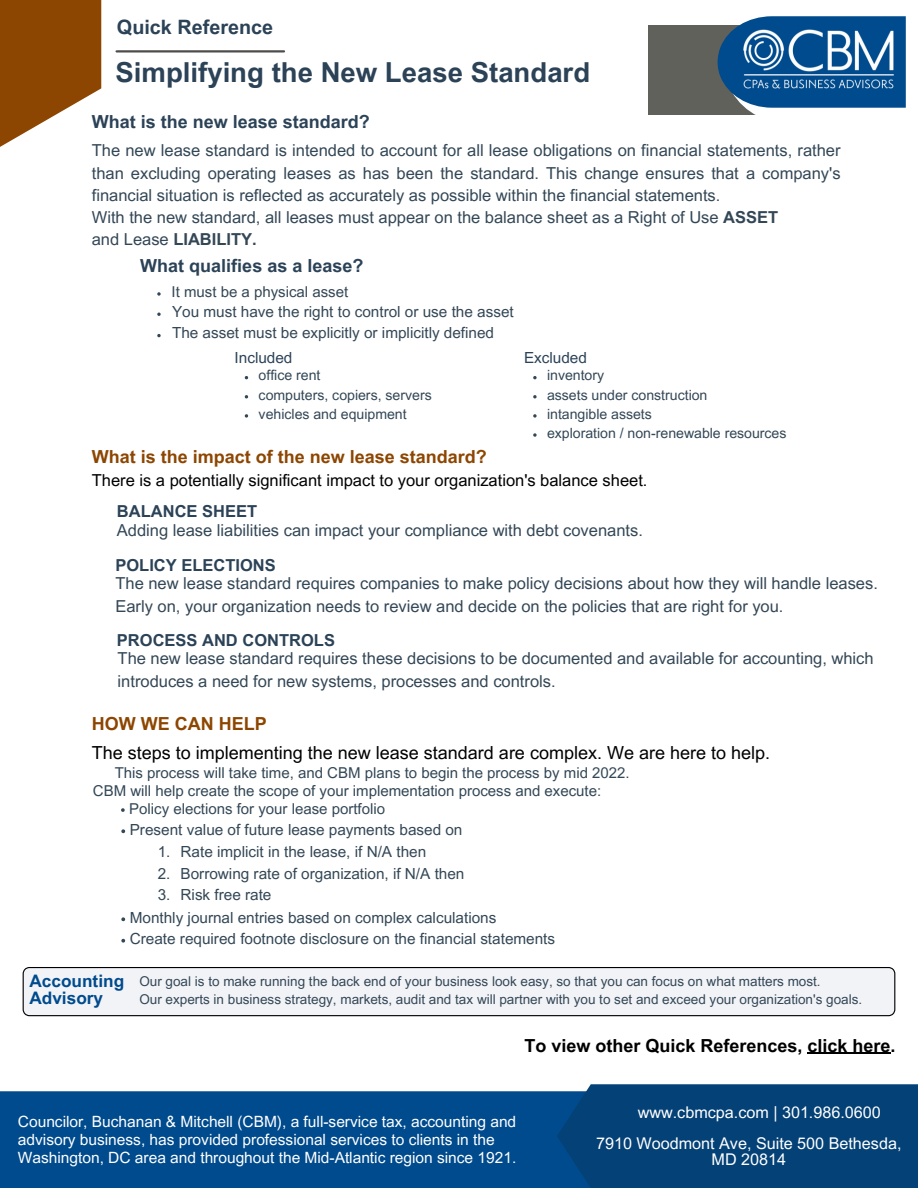
<style>
.page{position:relative;width:918px;height:1188px;background:#fff}
.page>*{position:absolute;margin:0;border:0;box-sizing:border-box;transform-origin:0 0}
.t1{font:700 27.6px "Arial MT Pro";color:#2b4257}
.t2{font:700 19.8px "Arial MT Pro";color:#2b4257}
.t3{font:18px "Arial MT Pro";color:#000}
.t4{font:700 18px "Arial MT Pro";color:#8d4601}
.t5{font:700 18px "Arial MT Pro";color:#2b4257}
.t6{font:700 18px "Arial MT Pro";color:#000}
.t7{font:700 17.25px/16.8px "Arial MT Pro";color:#004b8d}
.t8{font:16.5px/22.4px "Arial MT Pro";color:#334756}
.t9{font:16.5px "Arial MT Pro";color:#000}
.t10{font:700 16.5px "Arial MT Pro";color:#2b4257}
.t11{font:16.2px/31px "Arial MT Pro";color:#fff}
.t12{font:15.45px/18px "Arial MT Pro";color:#fff}
.t13{font:15.3px/21.3px "Arial MT Pro";color:#334756}
.t14{font:15.3px "Arial MT Pro";color:#2b4257}
.t15{font:15px "Arial MT Pro";color:#334756}
.t16{font:14.1px/19.2px "Arial MT Pro";color:#334756}
.t17{font:13.5px/18px "Arial MT Pro";color:#334756}
.s1{font-weight:700}
</style>
<div class="page">
<svg style="left:0;top:0;width:101px;height:147px;fill:#8d4601"></svg>
<hr style="left:117px;top:50px;width:167px;height:3px;background:#4f4c4c">
<svg style="left:157px;top:292px;width:4px;height:4px"></svg>
<svg style="left:157px;top:313px;width:4px;height:3px"></svg>
<svg style="left:157px;top:334px;width:4px;height:3px"></svg>
<svg style="left:245px;top:414px;width:3px;height:4px"></svg>
<svg style="left:533px;top:376px;width:4px;height:3px"></svg>
<svg style="left:533px;top:395px;width:4px;height:3px"></svg>
<svg style="left:533px;top:414px;width:4px;height:4px"></svg>
<svg style="left:533px;top:433px;width:4px;height:4px"></svg>
<svg style="left:121px;top:808px;width:4px;height:4px"></svg>
<svg style="left:121px;top:829px;width:4px;height:4px"></svg>
<svg style="left:121px;top:917px;width:4px;height:4px"></svg>
<svg style="left:121px;top:939px;width:4px;height:4px"></svg>
<div style="left:648px;top:25px;width:232px;height:90px;background:#61615c"></div>
<svg style="left:718px;top:16px;width:188px;height:99px"></svg>
<img style="left:742px;top:25px;width:152px;height:67px">
<div style="left:0;top:1091px;width:557px;height:97px;background:#004b8d"></div>
<div style="left:557px;top:1084px;width:361px;height:104px;background:#044176"></div>
<div style="left:22px;top:967px;width:874px;height:49px;background:#f2f3f7"></div>
<hr style="left:807px;top:1053px;width:84px;height:1px;background:#000">
<p class="t2" style="left:117px;top:15px;width:158px">Quick Reference</p>
<h1 class="t1" style="left:115px;top:56px;width:476px">Simplifying the New Lease Standard</h1>
<p class="t5" style="left:92px;top:112px;width:280px">What is the new lease standard?</p>
<p class="t8" style="left:92px;top:140px;width:750px">The new lease standard is intended to account for all lease obligations on financial statements, rather than excluding operating leases as has been the standard. This change ensures that a company's financial situation is reflected as accurately as possible within the financial statements.<br>With the new standard, all leases must appear on the balance sheet as a Right of Use <span class="s1">ASSET<br></span>and Lease <span class="s1">LIABILITY.</span></p>
<p class="t5" style="left:140px;top:255px;width:225px">What qualifies as a lease?</p>
<p class="t15" style="left:172px;top:283px;width:178px">It must be a physical asset</p>
<p class="t13" style="left:172px;top:302px;width:343px">You must have the right to control or use the asset<br>The asset must be explicitly or implicitly defined</p>
<p class="t14" style="left:235px;top:349px;width:59px">Included</p>
<p class="t14" style="left:524px;top:349px;width:64px">Excluded</p>
<p class="t16" style="left:259px;top:367px;width:175px">office rent<br>computers, copiers, servers vehicles and equipment</p>
<p class="t16" style="left:547px;top:367px;width:241px">inventory<br>assets under construction<br>intangible assets<br>exploration / non-renewable resources</p>
<p class="t4" style="left:92px;top:446px;width:397px">What is the impact of the new lease standard?</p>
<p class="t10" style="left:117px;top:502px;width:142px">BALANCE SHEET</p>
<p class="t9" style="left:92px;top:471px;width:557px">There is a potentially significant impact to your organization's balance sheet.</p>
<p class="t8" style="left:117px;top:520px;width:528px">Adding lease liabilities can impact your compliance with debt covenants.</p>
<p class="t10" style="left:115px;top:555px;width:162px">POLICY ELECTIONS</p>
<p class="t8" style="left:115px;top:573px;width:764px">The new lease standard requires companies to make policy decisions about how they will handle leases.<br>Early on, your organization needs to review and decide on the policies that are right for you.</p>
<p class="t10" style="left:117px;top:631px;width:220px">PROCESS AND CONTROLS</p>
<p class="t8" style="left:118px;top:648px;width:758px">The new lease standard requires these decisions to be documented and available for accounting, which introduces a need for new systems, processes and controls.</p>
<p class="t4" style="left:92px;top:713px;width:176px">HOW WE CAN HELP</p>
<p class="t3" style="left:92px;top:742px;width:680px">The steps to implementing the new lease standard are complex. We are here to help.</p>
<p class="t15" style="left:115px;top:764px;width:517px">This process will take time, and CBM plans to begin the process by mid 2022.</p>
<p class="t15" style="left:129px;top:800px;width:257px">Policy elections for your lease portfolio</p>
<p class="t13" style="left:130px;top:820px;width:334px">Present value of future lease payments based on</p>
<p class="t15" style="left:93px;top:782px;width:510px">CBM will help create the scope of your implementation process and execute:</p>
<p class="t13" style="left:158px;top:842px;width:14px">1.</p>
<p class="t13" style="left:181px;top:842px;width:247px">Rate implicit in the lease, if N/A then</p>
<p class="t13" style="left:158px;top:863px;width:14px">2.</p>
<p class="t13" style="left:181px;top:863px;width:285px">Borrowing rate of organization, if N/A then</p>
<p class="t13" style="left:158px;top:885px;width:14px">3.</p>
<p class="t13" style="left:181px;top:885px;width:92px">Risk free rate</p>
<p class="t13" style="left:130px;top:908px;width:427px">Monthly journal entries based on complex calculations<br>Create required footnote disclosure on the financial statements</p>
<p class="t7" style="left:29px;top:973px;width:96px">Accounting<br>Advisory</p>
<p class="t17" style="left:139px;top:973px;width:724px">Our goal is to make running the back end of your business look easy, so that you can focus on what matters most.<br>Our experts in business strategy, markets, audit and tax will partner with you to set and exceed your organization's goals.</p>
<p class="t6" style="left:524px;top:1035px;width:373px">To view other Quick References, click here.</p>
<p class="t12" style="left:18px;top:1113px;width:500px">Councilor, Buchanan &amp; Mitchell (CBM), a full-service tax, accounting and advisory business, has provided professional services to clients in the<br>Washington, DC area and throughout the Mid-Atlantic region since 1921.</p>
<p class="t11" style="left:596px;top:1098px;width:307px;text-indent:42px">www.cbmcpa.com | 301.986.0600<br>7910 Woodmont Ave, Suite 500 Bethesda,</p>
<p class="t11" style="left:712px;top:1144px;width:76px">MD 20814</p>
</div>
